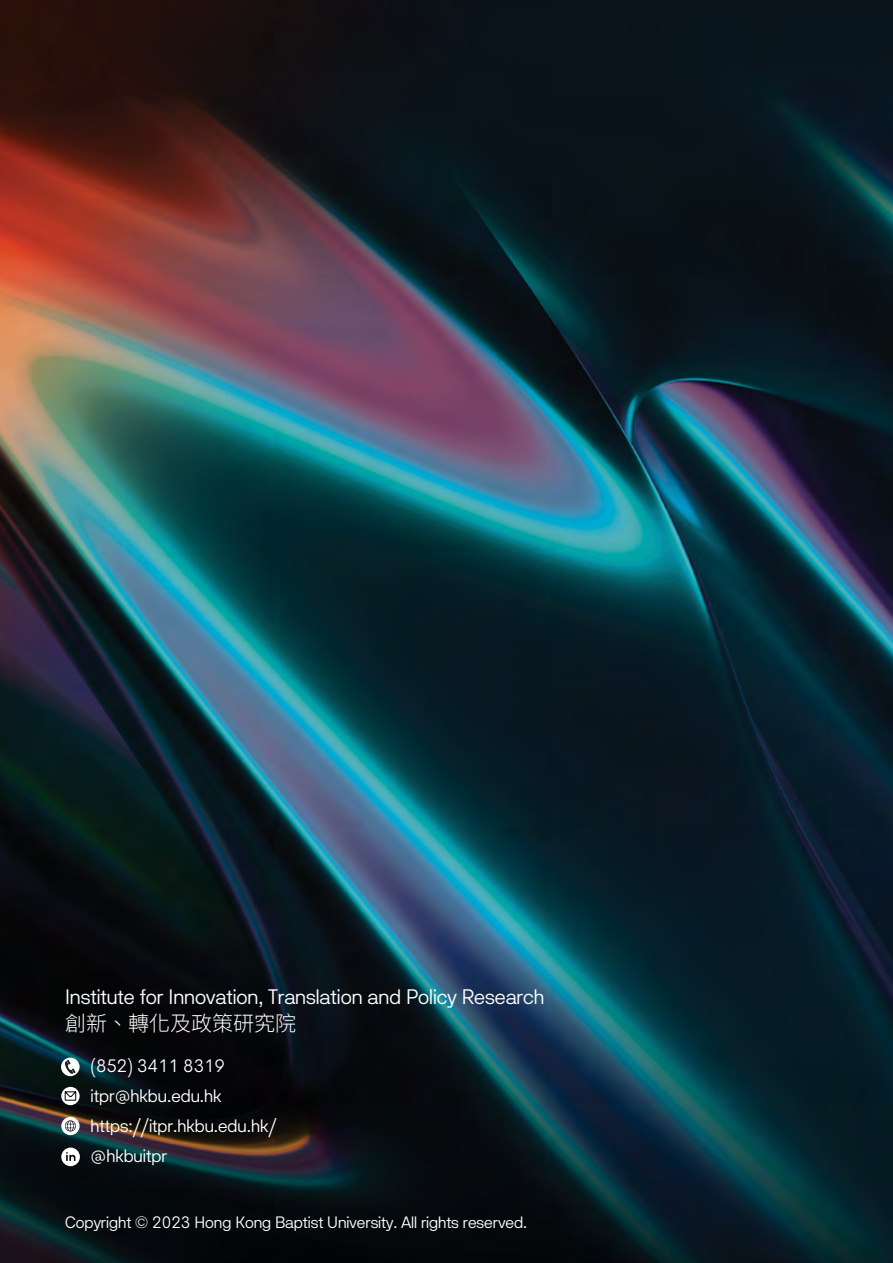
<style>
.page{position:relative;width:893px;height:1263px;background:#fff}
.page>*{position:absolute;margin:0;border:0;box-sizing:border-box;transform-origin:0 0}
.t1{font:300 21px "Magnetik";color:#fff}
.t2{font:300 21px "Noto Sans CJ Ktc";color:#fff}
.t3{font:300 18px/30px "Magnetik";color:#fff}
.t4{font:300 16.5px "Magnetik";color:#fff}
</style>
<div class="page">
<img style="left:0;top:0;width:893px;height:1263px">
<svg style="left:61px;top:1117px;width:19px;height:18px"></svg>
<svg style="left:65px;top:1120px;width:11px;height:11px"></svg>
<svg style="left:61px;top:1147px;width:19px;height:19px"></svg>
<svg style="left:61px;top:1087px;width:19px;height:18px"></svg>
<svg style="left:64px;top:1091px;width:12px;height:10px"></svg>
<svg style="left:61px;top:1057px;width:19px;height:19px"></svg>
<svg style="left:65px;top:1060px;width:11px;height:14px"></svg>
<p class="t1" style="left:65px;top:984px;width:481px">Institute for Innovation, Translation and Policy Research</p>
<p class="t2" style="left:65px;top:1011px;width:233px">創新、轉化及政策研究院</p>
<p class="t3" style="left:91px;top:1051px;width:187px">(852) 3411 8319 itpr@hkbu.edu.hk https://itpr.hkbu.edu.hk/ @hkbuitpr</p>
<p class="t4" style="left:65px;top:1211px;width:464px">Copyright © 2023 Hong Kong Baptist University. All rights reserved.</p>
</div>
